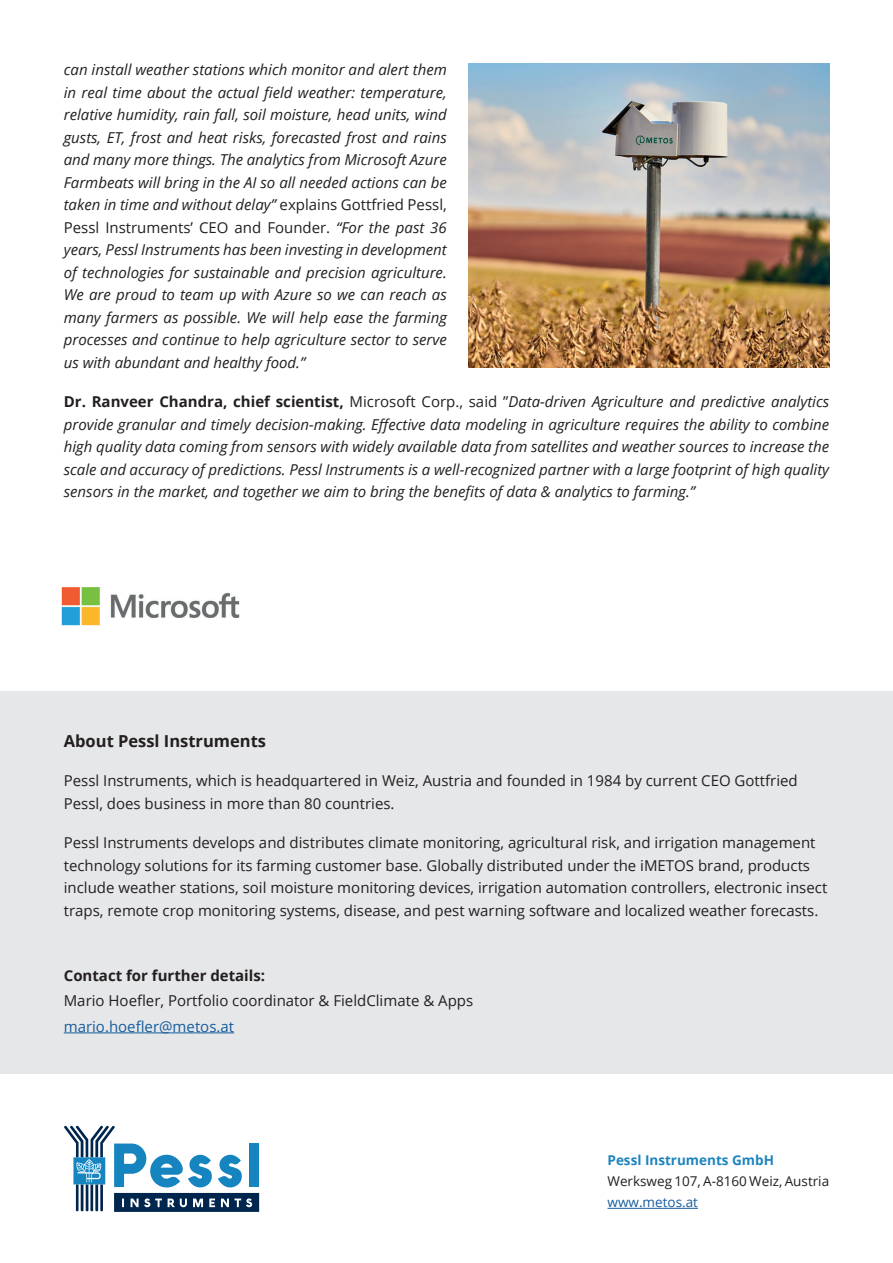
<style>
.page{position:relative;width:893px;height:1263px;background:#fff}
.page>*{position:absolute;margin:0;border:0;box-sizing:border-box;transform-origin:0 0}
.t1{font:700 16.5px "Open Sans";color:#231f20}
.t2{font:italic 15px/22.5px "Open Sans";color:#231f20;text-align:justify}
.t3{font:15px/22.5px "Open Sans";color:#231f20}
.t4{font:700 15px "Open Sans";color:#231f20}
.t5{font:15px "Open Sans";color:#175d9e}
.t6{font:13.5px "Open Sans";color:#231f20}
.t7{font:700 13.5px "Open Sans";color:#1d84bf}
.t8{font:13.5px "Open Sans";color:#175d9e}
.s1{font-style:normal}
.s2{font-weight:700;font-style:normal}
</style>
<div class="page">
<svg style="left:64px;top:1125px;width:195px;height:87px"></svg>
<hr style="left:607px;top:1208px;width:91px;height:1px;background:#175d9e">
<img style="left:61px;top:587px;width:179px;height:39px">
<div style="left:0;top:691px;width:893px;height:383px;background:#e6e7e9"></div>
<hr style="left:64px;top:1032px;width:170px;height:1px;background:#175d9e">
<img style="left:468px;top:64px;width:361px;height:303px">
<p class="t2" style="left:64px;top:58px;width:385px">can install weather stations which monitor and alert them in real time about the actual field weather: temperature, relative humidity, rain fall, soil moisture, head units, wind gusts, ET, frost and heat risks, forecasted frost and rains and many more things. The analytics from Microsoft Azure Farmbeats will bring in the AI so all needed actions can be taken in time and without delay” <span class="s1">explains Gottfried Pessl, Pessl Instruments’ CEO and Founder.</span> “For the past 36 years, Pessl Instruments has been investing in development of technologies for sustainable and precision agriculture.<br>We are proud to team up with Azure so we can reach as many farmers as possible. We will help ease the farming processes and continue to help agriculture sector to serve us with abundant and healthy food.”</p>
<p class="t2" style="left:64px;top:390px;width:767px"><span class="s2">Dr. Ranveer Chandra, chief scientist,</span> <span class="s1">Microsoft Corp., said ”</span>Data-driven Agriculture and predictive analytics provide granular and timely decision-making. Effective data modeling in agriculture requires the ability to combine high quality data coming from sensors with widely available data from satellites and weather sources to increase the scale and accuracy of predictions. Pessl Instruments is a well-recognized partner with a large footprint of high quality sensors in the market, and together we aim to bring the benefits of data &amp; analytics to farming.”</p>
<p class="t1" style="left:64px;top:729px;width:204px">About Pessl Instruments</p>
<p class="t3" style="left:64px;top:769px;width:735px">Pessl Instruments, which is headquartered in Weiz, Austria and founded in 1984 by current CEO Gottfried<br>Pessl, does business in more than 80 countries.</p>
<p class="t3" style="left:64px;top:831px;width:765px">Pessl Instruments develops and distributes climate monitoring, agricultural risk, and irrigation management technology solutions for its farming customer base. Globally distributed under the iMETOS brand, products include weather stations, soil moisture monitoring devices, irrigation automation controllers, electronic insect traps, remote crop monitoring systems, disease, and pest warning software and localized weather forecasts.</p>
<p class="t4" style="left:64px;top:965px;width:203px">Contact for further details:</p>
<p class="t3" style="left:64px;top:989px;width:411px">Mario Hoefler, Portfolio coordinator &amp; FieldClimate &amp; Apps</p>
<p class="t5" style="left:64px;top:1016px;width:172px">mario.hoefler@metos.at</p>
<p class="t7" style="left:607px;top:1151px;width:168px">Pessl Instruments GmbH</p>
<p class="t6" style="left:607px;top:1172px;width:223px">Werksweg 107, A-8160 Weiz, Austria</p>
<p class="t8" style="left:607px;top:1193px;width:92px">www.metos.at</p>
</div>
